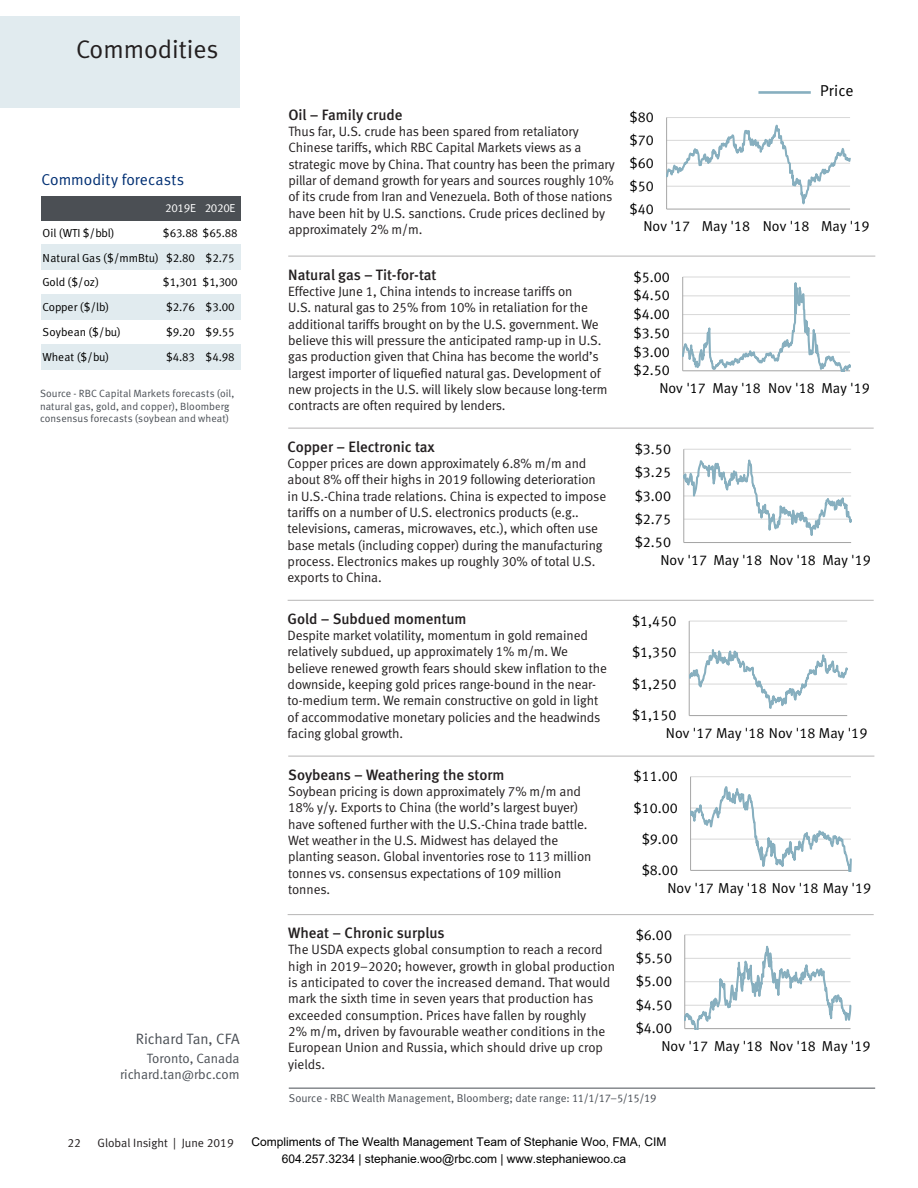
<style>
.page{position:relative;width:918px;height:1188px;background:#fff}
.page>*{position:absolute;margin:0;border:0;box-sizing:border-box;transform-origin:0 0}
.t1{font:25.5px "Meta Normal LF";color:#231f20}
.t2{font:15.75px "Meta Normal LF";letter-spacing:.005em;color:#002f73}
.t3{font:15.75px "Meta Normal LF";letter-spacing:.015em;color:#000}
.t4{font:15px "Meta Medium LF";color:#231f20}
.t5{font:15px "Meta Normal LF";letter-spacing:-.005em;color:#4a4f55}
.t6{font:14.4px "Meta Normal LF";letter-spacing:.005em;color:#000}
.t7{font:13.5px/16.4px "Meta Normal LF";letter-spacing:-.01em;color:#231f20}
.t8{font:13.5px/16.5px "Meta Normal LF";letter-spacing:-.005em;color:#4a4f55;text-align:right}
.t9{font:12px/16.4px "Arial";color:#000}
.t10{font:12px "Meta Normal LF";color:#231f20}
.t11{font:11.7px/24.9px "Meta Normal LF";letter-spacing:-.015em;color:#000}
.t12{font:11.7px "Meta Normal LF";letter-spacing:.015em;color:#000}
.t13{font:11.7px "Meta Normal LF";letter-spacing:-.025em;color:#fff}
.t14{font:11.25px "Meta Normal LF";letter-spacing:.005em;color:#4a4f55}
.t15{font:10.5px/12.6px "Meta Normal LF";letter-spacing:.01em;color:#4a4f55}
</style>
<div class="page">
<div style="left:0;top:16px;width:239px;height:92px;background:#e1ebef"></div>
<div style="left:41px;top:196px;width:199px;height:24px;background:#4b4f54"></div>
<div style="left:41px;top:245px;width:199px;height:25px;background:#e1ebef"></div>
<div style="left:41px;top:294px;width:199px;height:26px;background:#e1ebef"></div>
<div style="left:41px;top:344px;width:199px;height:26px;background:#e1ebef"></div>
<hr style="left:289px;top:1088px;width:586px;height:1px;background:#4a4f55">
<hr style="left:758px;top:91px;width:53px;height:3px;background:#87afbf">
<hr style="left:683px;top:276px;width:167px;height:2px;background:#d9d9d9">
<hr style="left:682px;top:277px;width:1px;height:94px;background:#a6a6a6">
<svg style="left:683px;top:277px;width:168px;height:95px"></svg>
<hr style="left:288px;top:256px;width:587px;height:1px;background:#231f20">
<hr style="left:288px;top:428px;width:586px;height:1px;background:#231f20">
<hr style="left:288px;top:600px;width:586px;height:1px;background:#231f20">
<hr style="left:288px;top:914px;width:586px;height:1px;background:#231f20">
<hr style="left:288px;top:756px;width:586px;height:1px;background:#231f20">
<hr style="left:683px;top:449px;width:1px;height:94px;background:#a6a6a6">
<svg style="left:684px;top:449px;width:168px;height:94px"></svg>
<svg style="left:689px;top:621px;width:159px;height:95px"></svg>
<hr style="left:691px;top:776px;width:160px;height:1px;background:#d9d9d9">
<hr style="left:690px;top:777px;width:1px;height:93px;background:#a6a6a6">
<svg style="left:691px;top:777px;width:161px;height:94px"></svg>
<hr style="left:685px;top:934px;width:166px;height:1px;background:#d9d9d9">
<hr style="left:684px;top:935px;width:1px;height:94px;background:#a6a6a6">
<svg style="left:685px;top:935px;width:167px;height:95px"></svg>
<hr style="left:666px;top:118px;width:1px;height:91px;background:#a6a6a6">
<svg style="left:667px;top:117px;width:184px;height:93px"></svg>
<h1 class="t1" style="left:76px;top:34px;width:144px">Commodities</h1>
<p class="t2" style="left:42px;top:170px;width:144px">Commodity forecasts</p>
<p class="t13" style="left:165px;top:201px;width:72px">2019E 2020E</p>
<p class="t11" style="left:43px;top:220px;width:73px">Oil (WTI $/bbl)</p>
<p class="t11" style="left:43px;top:220px;width:197px;text-indent:120px">$63.88 $65.88<br>Natural Gas ($/mmBtu) $2.80 $2.75<br>Gold ($/oz)</p>
<p class="t11" style="left:163px;top:270px;width:76px">$1,301 $1,300</p>
<p class="t11" style="left:43px;top:295px;width:68px">Copper ($/lb)</p>
<p class="t11" style="left:166px;top:295px;width:70px">$2.76 $3.00</p>
<p class="t12" style="left:43px;top:325px;width:80px">Soybean ($/bu)</p>
<p class="t11" style="left:166px;top:320px;width:70px">$9.20 $9.55</p>
<p class="t11" style="left:43px;top:344px;width:68px">Wheat ($/bu)</p>
<p class="t11" style="left:166px;top:344px;width:70px">$4.83 $4.98</p>
<p class="t15" style="left:40px;top:387px;width:196px">Source - RBC Capital Markets forecasts (oil, natural gas, gold, and copper), Bloomberg consensus forecasts (soybean and wheat)</p>
<p class="t5" style="left:136px;top:1030px;width:105px">Richard Tan, CFA</p>
<p class="t8" style="left:120px;top:1050px;width:121px">Toronto, Canada richard.tan@rbc.com</p>
<p class="t4" style="left:288px;top:106px;width:116px">Oil – Family crude</p>
<p class="t7" style="left:288px;top:123px;width:328px">Thus far, U.S. crude has been spared from retaliatory Chinese tariffs, which RBC Capital Markets views as a strategic move by China. That country has been the primary pillar of demand growth for years and sources roughly 10% of its crude from Iran and Venezuela. Both of those nations have been hit by U.S. sanctions. Crude prices declined by approximately 2% m/m.</p>
<p class="t4" style="left:288px;top:266px;width:150px">Natural gas – Tit-for-tat</p>
<p class="t7" style="left:288px;top:283px;width:321px">Effective June 1, China intends to increase tariffs on<br>U.S. natural gas to 25% from 10% in retaliation for the additional tariffs brought on by the U.S. government. We believe this will pressure the anticipated ramp-up in U.S. gas production given that China has become the world’s largest importer of liquefied natural gas. Development of new projects in the U.S. will likely slow because long-term contracts are often required by lenders.</p>
<p class="t4" style="left:288px;top:438px;width:149px">Copper – Electronic tax</p>
<p class="t7" style="left:288px;top:455px;width:320px">Copper prices are down approximately 6.8% m/m and about 8% off their highs in 2019 following deterioration in U.S.-China trade relations. China is expected to impose tariffs on a number of U.S. electronics products (e.g.. televisions, cameras, microwaves, etc.), which often use base metals (including copper) during the manufacturing process. Electronics makes up roughly 30% of total U.S. exports to China.</p>
<p class="t4" style="left:288px;top:610px;width:180px">Gold – Subdued momentum</p>
<p class="t7" style="left:288px;top:627px;width:321px">Despite market volatility, momentum in gold remained relatively subdued, up approximately 1% m/m. We believe renewed growth fears should skew inflation to the downside, keeping gold prices range-bound in the near&shy;to-medium term. We remain constructive on gold in light of accommodative monetary policies and the headwinds facing global growth.</p>
<p class="t4" style="left:288px;top:766px;width:218px">Soybeans – Weathering the storm</p>
<p class="t7" style="left:288px;top:783px;width:305px">Soybean pricing is down approximately 7% m/m and 18% y/y. Exports to China (the world’s largest buyer) have softened further with the U.S.-China trade battle.<br>Wet weather in the U.S. Midwest has delayed the planting season. Global inventories rose to 113 million tonnes vs. consensus expectations of 109 million tonnes.</p>
<p class="t4" style="left:288px;top:924px;width:158px">Wheat – Chronic surplus</p>
<p class="t7" style="left:288px;top:941px;width:328px">The USDA expects global consumption to reach a record high in 2019–2020; however, growth in global production is anticipated to cover the increased demand. That would mark the sixth time in seven years that production has exceeded consumption. Prices have fallen by roughly<br>2% m/m, driven by favourable weather conditions in the European Union and Russia, which should drive up crop yields.</p>
<p class="t6" style="left:630px;top:109px;width:26px">$80</p>
<p class="t6" style="left:630px;top:132px;width:26px">$70</p>
<p class="t6" style="left:630px;top:155px;width:26px">$60</p>
<p class="t6" style="left:630px;top:177px;width:26px">$50</p>
<p class="t6" style="left:630px;top:200px;width:26px">$40</p>
<p class="t3" style="left:820px;top:82px;width:35px">Price</p>
<p class="t6" style="left:643px;top:218px;width:228px">Nov '17 May '18 Nov '18 May '19</p>
<p class="t6" style="left:634px;top:268px;width:38px">$5.00</p>
<p class="t6" style="left:634px;top:287px;width:38px">$4.50</p>
<p class="t6" style="left:634px;top:306px;width:38px">$4.00</p>
<p class="t6" style="left:634px;top:325px;width:38px">$3.50</p>
<p class="t6" style="left:634px;top:343px;width:38px">$3.00</p>
<p class="t6" style="left:634px;top:362px;width:38px">$2.50</p>
<p class="t6" style="left:659px;top:380px;width:212px">Nov '17 May '18 Nov '18 May '19</p>
<p class="t6" style="left:635px;top:441px;width:38px">$3.50</p>
<p class="t6" style="left:635px;top:464px;width:38px">$3.25</p>
<p class="t6" style="left:635px;top:487px;width:38px">$3.00</p>
<p class="t6" style="left:635px;top:511px;width:38px">$2.75</p>
<p class="t6" style="left:635px;top:534px;width:38px">$2.50</p>
<p class="t6" style="left:660px;top:552px;width:212px">Nov '17 May '18 Nov '18 May '19</p>
<p class="t6" style="left:632px;top:612px;width:46px">$1,450</p>
<p class="t6" style="left:632px;top:644px;width:46px">$1,350</p>
<p class="t6" style="left:632px;top:675px;width:46px">$1,250</p>
<p class="t6" style="left:632px;top:707px;width:46px">$1,150</p>
<p class="t6" style="left:666px;top:724px;width:203px">Nov '17 May '18 Nov '18 May '19</p>
<p class="t6" style="left:634px;top:768px;width:46px">$11.00</p>
<p class="t6" style="left:634px;top:799px;width:46px">$10.00</p>
<p class="t6" style="left:642px;top:831px;width:38px">$9.00</p>
<p class="t6" style="left:642px;top:862px;width:38px">$8.00</p>
<p class="t6" style="left:667px;top:879px;width:205px">Nov '17 May '18 Nov '18 May '19</p>
<p class="t6" style="left:636px;top:926px;width:38px">$6.00</p>
<p class="t6" style="left:636px;top:950px;width:38px">$5.50</p>
<p class="t6" style="left:636px;top:973px;width:38px">$5.00</p>
<p class="t6" style="left:636px;top:997px;width:38px">$4.50</p>
<p class="t6" style="left:636px;top:1020px;width:38px">$4.00</p>
<p class="t6" style="left:661px;top:1038px;width:211px">Nov '17 May '18 Nov '18 May '19</p>
<p class="t14" style="left:289px;top:1091px;width:369px">Source - RBC Wealth Management, Bloomberg; date range: 11/1/17–5/15/19</p>
<p class="t10" style="left:68px;top:1136px;width:15px">22</p>
<p class="t10" style="left:98px;top:1136px;width:138px">Global Insight | June 2019</p>
<p class="t9" style="left:282px;top:1134px;width:386px;text-indent:-30px">Compliments of The Wealth Management Team of Stephanie Woo, FMA, CIM<br>604.257.3234 | stephanie.woo@rbc.com | www.stephaniewoo.ca</p>
</div>
